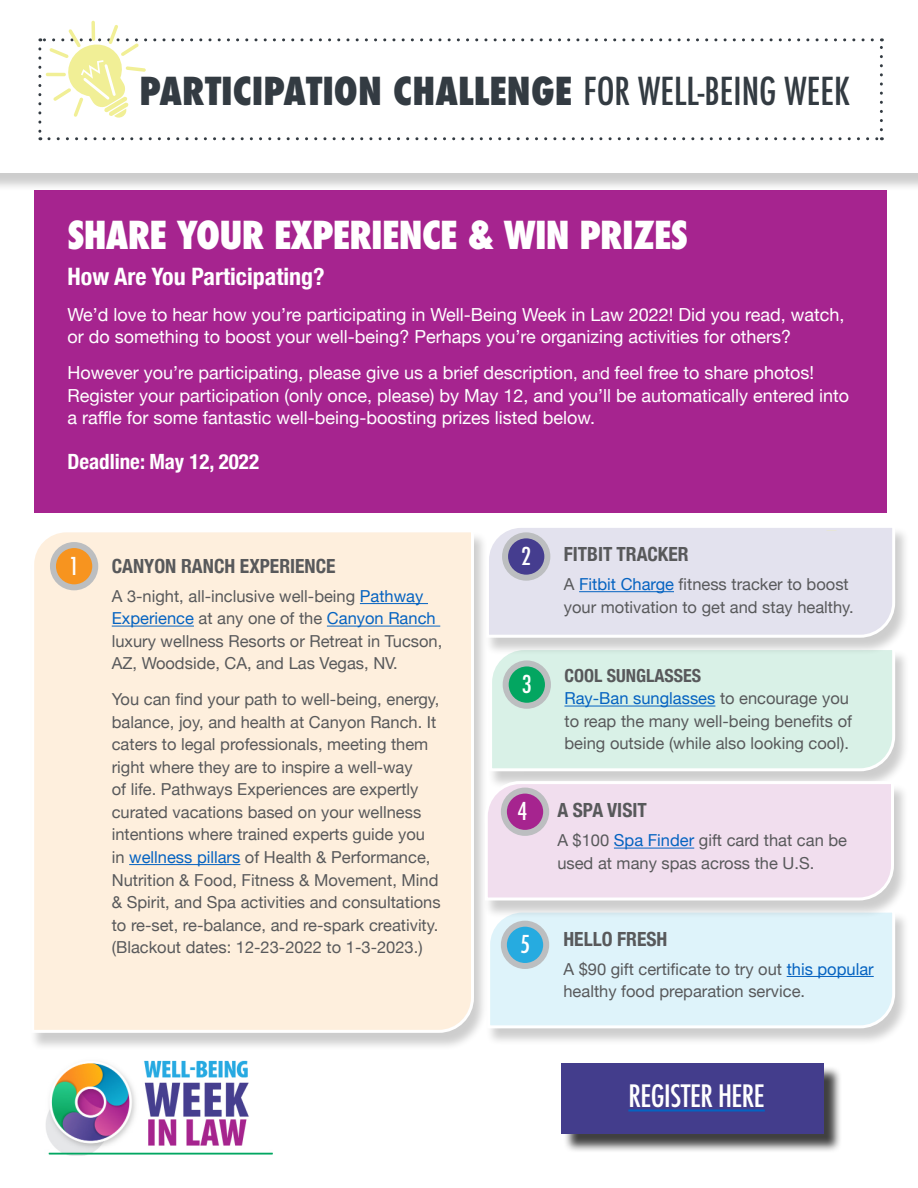
<style>
.page{position:relative;width:918px;height:1188px;background:#fff}
.page>*{position:absolute;margin:0;border:0;box-sizing:border-box;transform-origin:0 0}
.t1{font:800 condensed 37.5px "Futura";color:#333b42}
.t2{font:800 condensed 37.5px "Futura";letter-spacing:-.02em;color:#fff}
.t3{font:500 condensed 30px "Futura";letter-spacing:-.02em;color:#fff}
.t4{font:700 condensed 24px "Helvetica Neue";color:#fff}
.t5{font:500 condensed 24px "Futura";color:#fff}
.t6{font:700 condensed 21px "Helvetica Neue";color:#fff}
.t7{font:700 condensed 19.5px "Helvetica Neue";color:#58595b}
.t8{font:18px/22.5px "Helvetica Neue";color:#fff}
.t9{font:700 condensed 18px "Helvetica Neue";color:#58595b}
.t10{font:16.5px/22.5px "Helvetica Neue";color:#58595b}
.s1{font-weight:500}
.s2{font-size:16.5px}
.s3{color:#0563c1}
</style>
<div class="page">
<div style="left:34px;top:190px;width:853px;height:323px;background:#a6248f"></div>
<div style="left:0;top:0;width:918px;height:191px;background:#000;opacity:.2"></div>
<div style="left:0;top:0;width:918px;height:173px;background:#fff"></div>
<div style="left:487px;top:649px;width:423px;height:140px;background:#000;opacity:.2"></div>
<svg style="left:489px;top:656px;width:408px;height:117px;background:#d9f0e7"></svg>
<div style="left:484px;top:527px;width:426px;height:129px;background:#000;opacity:.2"></div>
<svg style="left:484px;top:527px;width:413px;height:112px;background:#e3e2ee"></svg>
<div style="left:29px;top:531px;width:460px;height:520px;background:#000;opacity:.2"></div>
<div style="left:30px;top:531px;width:445px;height:503px;background:#feefdd"></div>
<div style="left:485px;top:912px;width:425px;height:135px;background:#000;opacity:.2"></div>
<svg style="left:486px;top:919px;width:411px;height:111px;background:#dff2f9"></svg>
<div style="left:483px;top:783px;width:425px;height:136px;background:#000;opacity:.2"></div>
<svg style="left:483px;top:780px;width:413px;height:122px;background:#f0dfee"></svg>
<div style="left:53px;top:545px;width:42px;height:42px;background:#f7941f;border-radius:50%"></div>
<div style="left:50px;top:542px;width:48px;height:48px;border:6px solid #bcbec0;border-radius:50%"></div>
<div style="left:504px;top:924px;width:42px;height:42px;background:#26abe0;border-radius:50%"></div>
<div style="left:501px;top:921px;width:48px;height:48px;border:6px solid #bcbec0;border-radius:50%"></div>
<div style="left:504px;top:791px;width:42px;height:42px;background:#a6248f;border-radius:50%"></div>
<div style="left:501px;top:788px;width:48px;height:48px;border:6px solid #bcbec0;border-radius:50%"></div>
<svg style="left:505px;top:535px;width:42px;height:43px"></svg>
<div style="left:502px;top:532px;width:48px;height:49px;border:6px solid #bcbec0;border-radius:50%"></div>
<svg style="left:506px;top:663px;width:42px;height:43px"></svg>
<div style="left:503px;top:660px;width:48px;height:49px;border:6px solid #bcbec0;border-radius:50%"></div>
<hr style="left:360px;top:603px;width:68px;height:1px;background:#0563c1">
<hr style="left:112px;top:626px;width:82px;height:1px;background:#0563c1">
<hr style="left:327px;top:626px;width:113px;height:1px;background:#0563c1">
<hr style="left:129px;top:864px;width:111px;height:1px;background:#0563c1">
<hr style="left:787px;top:976px;width:87px;height:1px;background:#0563c1">
<hr style="left:614px;top:848px;width:80px;height:1px;background:#0563c1">
<hr style="left:579px;top:591px;width:95px;height:1px;background:#0563c1">
<hr style="left:564px;top:706px;width:151px;height:1px;background:#0563c1">
<div style="left:563px;top:1066px;width:279px;height:87px;background:#000;opacity:.75"></div>
<div style="left:561px;top:1063px;width:263px;height:71px;background:#433d8c"></div>
<hr style="left:628px;top:1109px;width:137px;height:3px;background:#0563c1">
<svg style="left:91px;top:21px;width:4px;height:20px"></svg>
<svg style="left:38px;top:25px;width:845px;height:115px"></svg>
<img style="left:46px;top:1060px;width:226px;height:95px">
<h1 class="t1" style="left:139px;top:65px;width:712px">PARTICIPATION CHALLENGE <span class="s1">FOR WELL-BEING WEEK</span></h1>
<h1 class="t2" style="left:67px;top:209px;width:622px">SHARE YOUR EXPERIENCE &amp; WIN PRIZES</h1>
<h3 class="t4" style="left:67px;top:256px;width:259px">How Are You Participating?</h3>
<p class="t8" style="left:67px;top:304px;width:779px">We’d love to hear how you’re participating in Well-Being Week in Law 2022! Did you read, watch, or do something to boost your well-being? Perhaps you’re organizing activities for others?</p>
<p class="t8" style="left:67px;top:363px;width:783px">However you’re participating, please give us a brief description<span class="s2">, and</span> feel free to share photos!<br>Register your participation (only once, please) by May 12, and you’ll be automatically entered into a raffle for some fantastic well-being-boosting prizes listed below.</p>
<p class="t6" style="left:67px;top:444px;width:193px">Deadline: May 12, 2022</p>
<h3 class="t5" style="left:69px;top:550px;width:11px">1</h3>
<p class="t7" style="left:112px;top:550px;width:225px">CANYON RANCH EXPERIENCE</p>
<p class="t10" style="left:112px;top:586px;width:332px">A 3-night, all-inclusive well-being <span class="s3">Pathway Experience</span> at any one of the <span class="s3">Canyon Ranch </span>luxury wellness Resorts or Retreat in Tucson, AZ, Woodside, CA, and Las Vegas, NV.</p>
<p class="t10" style="left:112px;top:689px;width:330px">You can find your path to well-being, energy, balance, joy, and health at Canyon Ranch. It caters to legal professionals, meeting them right where they are to inspire a well-way<br>of life. Pathways Experiences are expertly curated vacations based on your wellness intentions where trained experts guide you in <span class="s3">wellness pillars</span> of Health &amp; Performance, Nutrition &amp; Food, Fitness &amp; Movement, Mind &amp; Spirit, and Spa activities and consultations to re-set, re-balance, and re-spark creativity. (Blackout dates: 12-23-2022 to 1-3-2023.)</p>
<h3 class="t5" style="left:521px;top:541px;width:11px">2</h3>
<p class="t7" style="left:564px;top:538px;width:126px">FITBIT TRACKER</p>
<p class="t10" style="left:564px;top:574px;width:292px">A <span class="s3">Fitbit Charge</span> fitness tracker to boost your motivation to get and stay healthy.</p>
<h3 class="t5" style="left:522px;top:669px;width:11px">3</h3>
<p class="t9" style="left:564px;top:661px;width:138px">COOL SUNGLASSES</p>
<p class="t10" style="left:564px;top:688px;width:289px"><span class="s3">Ray-Ban sunglasses</span> to encourage you to reap the many well-being benefits of being outside (while also looking cool).</p>
<h3 class="t5" style="left:517px;top:796px;width:11px">4</h3>
<p class="t7" style="left:557px;top:794px;width:91px">A SPA VISIT</p>
<p class="t10" style="left:557px;top:830px;width:291px">A $100 <span class="s3">Spa Finder</span> gift card that can be used at many spas across the U.S.</p>
<h3 class="t5" style="left:520px;top:929px;width:11px">5</h3>
<p class="t7" style="left:563px;top:922px;width:106px">HELLO FRESH</p>
<p class="t10" style="left:563px;top:959px;width:312px">A $90 gift certificate to try out <span class="s3">this popular </span>healthy food preparation service.</p>
<h2 class="t3" style="left:628px;top:1077px;width:138px">REGISTER HERE</h2>
</div>
